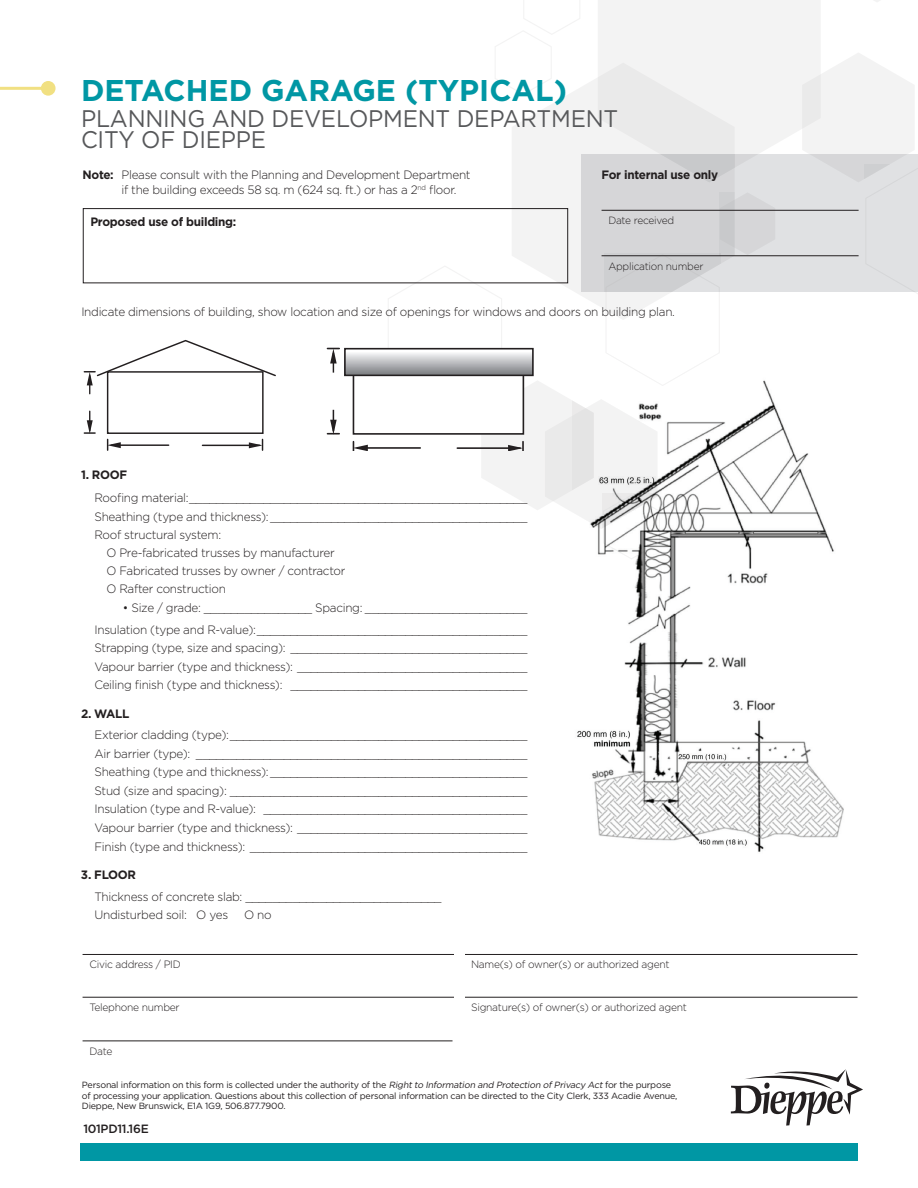
<style>
.page{position:relative;width:918px;height:1188px;background:#fff}
.page>*{position:absolute;margin:0;border:0;box-sizing:border-box;transform-origin:0 0}
.t1{font:700 30px "Gotham";color:#0097a4}
.t2{font:24px/21px "Gotham";letter-spacing:-.01em;color:#57585a;scale:.95 1}
.t3{font:300 12.15px/18.5px "Gotham";letter-spacing:-.025em;color:#231f20;text-align:justify}
.t4{font:700 12.15px "Gotham";letter-spacing:-.025em;color:#231f20}
.t5{font:500 12px "Gotham";letter-spacing:-.025em;color:#231f20}
.t6{font:300 10.65px "Gotham";letter-spacing:-.025em;color:#231f20}
.t7{font:300 10.5px "Gotham";letter-spacing:-.025em;color:#231f20}
.t8{font:9px/10.5px "Gotham";letter-spacing:-.025em;color:#231f20}
.s1{font-weight:700}
.s2{font-size:12px}
.s3{font-style:italic}
</style>
<div class="page">
<div style="left:80px;top:1144px;width:778px;height:17px;background:#0097a4"></div>
<div style="left:353px;top:366px;width:171px;height:69px;border:2px solid #231f20"></div>
<hr style="left:357px;top:447px;width:63px;height:2px;background:#231f20">
<svg style="left:388px;top:0;width:530px;height:513px"></svg>
<svg style="left:353px;top:442px;width:15px;height:8px"></svg>
<svg style="left:347px;top:351px;width:184px;height:22px;background:#c0c1c4"></svg>
<div style="left:344px;top:348px;width:190px;height:28px;border:2px solid #231f20"></div>
<svg style="left:327px;top:348px;width:12px;height:25px"></svg>
<svg style="left:327px;top:410px;width:12px;height:25px"></svg>
<hr style="left:602px;top:210px;width:257px;height:1px;background:#231f20">
<hr style="left:602px;top:255px;width:257px;height:1px;background:#231f20">
<img style="left:574px;top:352px;width:290px;height:500px">
<div style="left:107px;top:371px;width:157px;height:63px;border:1px solid #231f20"></div>
<hr style="left:111px;top:444px;width:58px;height:2px;background:#231f20">
<hr style="left:202px;top:445px;width:58px;height:1px;background:#231f20">
<svg style="left:249px;top:439px;width:14px;height:11px"></svg>
<svg style="left:107px;top:439px;width:14px;height:11px"></svg>
<svg style="left:84px;top:341px;width:192px;height:53px"></svg>
<svg style="left:84px;top:411px;width:11px;height:23px"></svg>
<hr style="left:83px;top:954px;width:775px;height:1px;background:#231f20">
<hr style="left:83px;top:997px;width:775px;height:1px;background:#231f20">
<hr style="left:83px;top:1041px;width:370px;height:1px;background:#231f20">
<div style="left:83px;top:208px;width:485px;height:75px;border:1px solid #231f20"></div>
<div style="left:454px;top:942px;width:10px;height:120px;background:#fff"></div>
<svg style="left:731px;top:1069px;width:132px;height:57px"></svg>
<div style="left:41px;top:81px;width:15px;height:15px;background:#f1e082;border-radius:50%"></div>
<hr style="left:0;top:87px;width:45px;height:3px;background:#f1e082">
<h1 class="t1" style="left:81px;top:73px;width:488px">DETACHED GARAGE (TYPICAL)</h1>
<h2 class="t2" style="left:81px;top:107px;width:567px">PLANNING AND DEVELOPMENT DEPARTMENT<br>CITY OF DIEPPE</h2>
<p class="t3" style="left:121px;top:167px;width:351px;line-height:15px;text-indent:-39px"><span class="s1">Note:</span> Please consult with the Planning and Development Department if the building exceeds 58 sq. m (624 sq. ft.) or has a 2<sup>nd</sup> floor.</p>
<p class="t4" style="left:90px;top:214px;width:148px">Proposed use of building:</p>
<p class="t4" style="left:602px;top:167px;width:118px">For internal use only</p>
<p class="t7" style="left:608px;top:215px;width:67px">Date received</p>
<p class="t7" style="left:608px;top:260px;width:97px">Application number</p>
<p class="t3" style="left:81px;top:303px;width:595px">Indicate dimensions of building, show location and size of openings for windows and doors on building plan.</p>
<p class="t4" style="left:81px;top:467px;width:48px">1. ROOF</p>
<p class="t3" style="left:94px;top:489px;width:434px">Roofing material:__________________________________________________</p>
<p class="t3" style="left:94px;top:507px;width:434px">Sheathing (type and thickness):______________________________________</p>
<p class="t3" style="left:94px;top:526px;width:128px">Roof structural system:</p>
<p class="t3" style="left:106px;top:544px;width:230px">O Pre-fabricated trusses by manufacturer</p>
<p class="t3" style="left:106px;top:562px;width:241px">O Fabricated trusses by owner / contractor</p>
<p class="t3" style="left:106px;top:580px;width:121px">O Rafter construction</p>
<p class="t3" style="left:94px;top:597px;width:434px;line-height:21.8px;text-align:right">• Size / grade: ________________ Spacing: ________________________<br>Insulation (type and R-value):________________________________________</p>
<p class="t3" style="left:94px;top:639px;width:434px">Strapping (type, size and spacing): ___________________________________ Vapour barrier (type and thickness): __________________________________ Ceiling finish (type and thickness): ___________________________________</p>
<p class="t4" style="left:81px;top:706px;width:50px">2. WALL</p>
<p class="t3" style="left:94px;top:726px;width:434px">Exterior cladding (type):____________________________________________ Air barrier (type): _________________________________________________ Sheathing (type and thickness):______________________________________ Stud (size and spacing): ____________________________________________ Insulation (type and R-value): _______________________________________ Vapour barrier (type and thickness): __________________________________ Finish (type and thickness): _________________________________________</p>
<p class="t4" style="left:81px;top:868px;width:57px">3. FLOOR</p>
<p class="t3" style="left:94px;top:887px;width:349px">Thickness of concrete slab: _____________________________<br>Undisturbed soil: <span class="s2">O</span> yes</p>
<p class="t3" style="left:244px;top:906px;width:29px"><span class="s2">O</span> no</p>
<p class="t6" style="left:89px;top:959px;width:93px">Civic address / PID</p>
<p class="t6" style="left:471px;top:959px;width:200px">Name(s) of owner(s) or authorized agent</p>
<p class="t6" style="left:89px;top:1002px;width:92px">Telephone number</p>
<p class="t6" style="left:471px;top:1002px;width:217px">Signature(s) of owner(s) or authorized agent</p>
<p class="t6" style="left:89px;top:1045px;width:25px">Date</p>
<p class="t8" style="left:82px;top:1080px;width:597px">Personal information on this form is collected under the authority of the <span class="s3">Right to Information and Protection of Privacy Act</span> for the purpose of processing your application. Questions about this collection of personal information can be directed to the City Clerk, 333 Acadie Avenue,<br>Dieppe, New Brunswick, E1A 1G9, 506.877.7900.</p>
<p class="t5" style="left:83px;top:1121px;width:67px">101PD11.16E</p>
</div>
